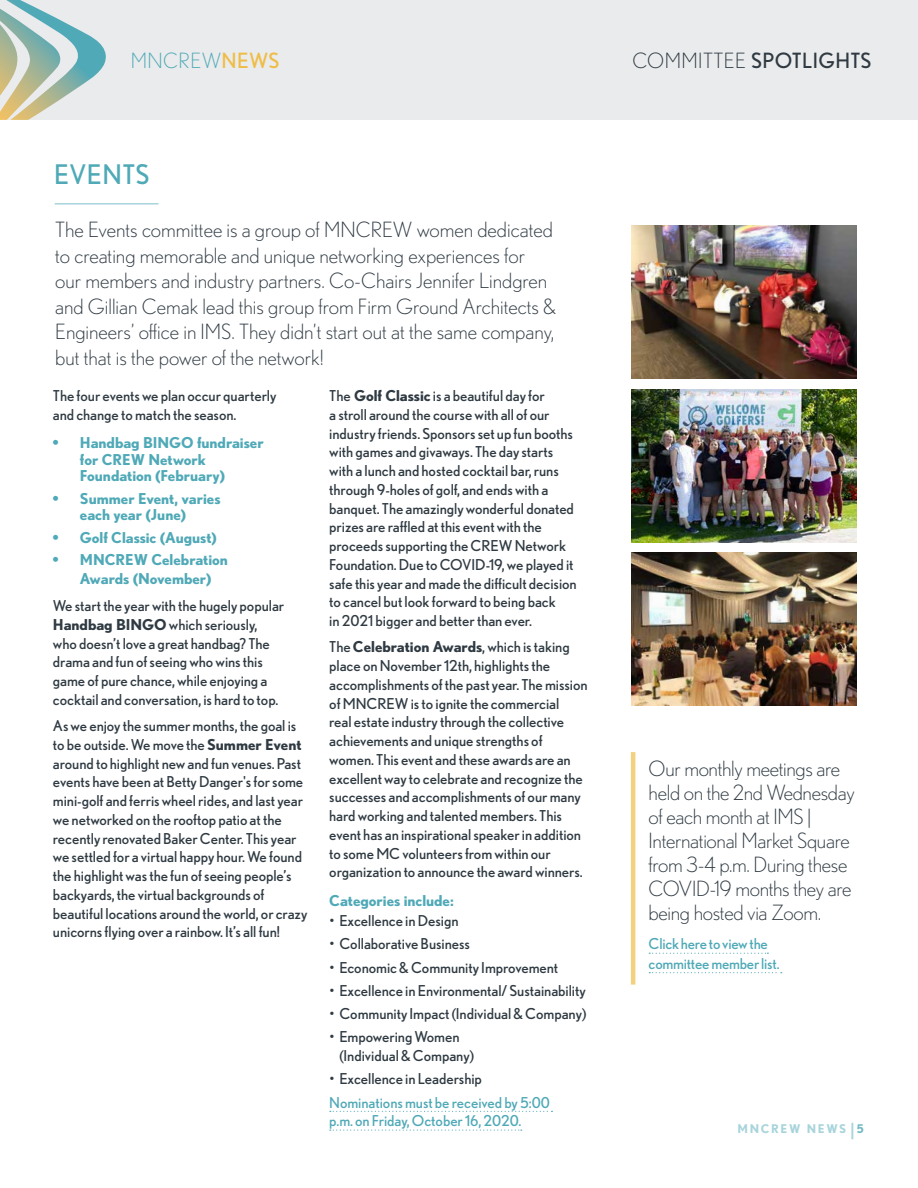
<style>
.page{position:relative;width:918px;height:1188px;background:#fff}
.page>*{position:absolute;margin:0;border:0;box-sizing:border-box;transform-origin:0 0}
.t1{font:27px "Nobel";letter-spacing:.02em;color:#4fa9b7}
.t2{font:300 21px/24px "Nobel";color:#2f3a42}
.t3{font:21px "Nobel";letter-spacing:.02em;color:#2f3a42}
.t4{font:300 21px "Nobel";letter-spacing:.02em;color:#4fa9b7}
.t5{font:15px/18.8px "Nobel";letter-spacing:-.005em;color:#2f3a42}
.t6{font:700 15px/16.5px "Nobel";letter-spacing:-.005em;color:#4fa9b7}
.t7{font:15px/18.8px "Nobel";letter-spacing:-.005em;color:#4fa9b7}
.t8{font:700 12px "Nobel";letter-spacing:.14em;color:#a7d4db}
.s1{font-weight:400;color:#efbd47}
.s2{font-weight:700}
.s3{font-weight:300}
.s4{font-size:18px}
.s5{color:#72bac5}
</style>
<div class="page">
<div style="left:0;top:0;width:918px;height:120px;background:#eaebec"></div>
<svg style="left:0;top:0;width:106px;height:120px"></svg>
<svg style="left:330px;top:1111px;width:222px;height:1px"></svg>
<svg style="left:330px;top:1130px;width:192px;height:1px"></svg>
<hr style="left:55px;top:203px;width:104px;height:2px;background:#a7d4db">
<svg style="left:649px;top:953px;width:119px;height:1px"></svg>
<svg style="left:649px;top:972px;width:133px;height:1px"></svg>
<hr style="left:631px;top:752px;width:4px;height:233px;background:#f4d17e">
<img style="left:632px;top:226px;width:225px;height:153px">
<img style="left:632px;top:389px;width:225px;height:153px">
<img style="left:632px;top:553px;width:225px;height:153px">
<h2 class="t4" style="left:131px;top:48px;width:150px">MNCREW<span class="s1">NEWS</span></h2>
<h1 class="t1" style="left:54px;top:158px;width:97px">EVENTS</h1>
<p class="t2" style="left:55px;top:217px;width:503px;line-height:25.5px">The Events committee is a group of MNCREW women dedicated to creating memorable and unique networking experiences for<br>our members and industry partners. Co-Chairs Jennifer Lindgren and Gillian Cemak lead this group from Firm Ground Architects &amp; Engineers’ office in IMS. They didn’t start out at the same company, but that is the power of the network!</p>
<p class="t5" style="left:53px;top:386px;width:225px">The four events we plan occur quarterly and change to match the season.</p>
<p class="t6" style="left:80px;top:434px;width:185px;text-indent:-27px">• Handbag BINGO fundraiser for CREW Network<br>Foundation (February)</p>
<p class="t6" style="left:53px;top:490px;width:169px;text-align:center">• Summer Event, varies each year (June)</p>
<p class="t6" style="left:53px;top:529px;width:165px">• Golf Classic (August)</p>
<p class="t6" style="left:80px;top:550px;width:149px;line-height:18.8px;text-indent:-27px">• MNCREW Celebration<br>Awards (November)</p>
<p class="t5" style="left:53px;top:596px;width:233px">We start the year with the hugely popular <span class="s2">Handbag BINGO</span> which seriously, who doesn’t love a great handbag? The drama and fun of seeing who wins this game of pure chance, while enjoying a cocktail and conversation, is hard to top.</p>
<p class="t5" style="left:53px;top:716px;width:256px">As we enjoy the summer months, the goal is to be outside. We move the <span class="s2">Summer Event </span>around to highlight new and fun venues. Past events have been at Betty Danger's for some mini-golf and ferris wheel rides, and last year we networked on the rooftop patio at the recently renovated Baker Center. This year we settled for a virtual happy hour. We found the highlight was the fun of seeing people’s backyards, the virtual backgrounds of beautiful locations around the world, or crazy unicorns flying over a rainbow. It’s all fun!</p>
<p class="t5" style="left:329px;top:386px;width:249px">The <span class="s2">Golf Classic</span> is a beautiful day for<br>a stroll around the course with all of our industry friends. Sponsors set up fun booths with games and givaways. The day starts with a lunch and hosted cocktail bar, runs through 9-holes of golf, and ends with a banquet. The amazingly wonderful donated prizes are raffled at this event with the proceeds supporting the CREW Network Foundation. Due to COVID-19, we played it safe this year and made the difficult decision to cancel but look forward to being back<br>in 2021 bigger and better than ever.</p>
<p class="t5" style="left:329px;top:637px;width:260px">The <span class="s2">Celebration Awards</span>, which is taking place on November 12th, highlights the accomplishments of the past year. The mission of MNCREW is to ignite the commercial<br>real estate industry through the collective achievements and unique strengths of women. This event and these awards are an excellent way to celebrate and recognize the successes and accomplishments of our many hard working and talented members. This event has an inspirational speaker in addition to some MC volunteers from within our organization to announce the award winners.</p>
<p class="t6" style="left:329px;top:892px;width:126px">Categories include:</p>
<p class="t5" style="left:329px;top:911px;width:131px">• Excellence in Design</p>
<p class="t5" style="left:329px;top:934px;width:142px">• Collaborative Business</p>
<p class="t5" style="left:329px;top:958px;width:231px">• Economic &amp; Community Improvement</p>
<p class="t5" style="left:329px;top:981px;width:258px">• Excellence in Environmental/ Sustainability</p>
<p class="t5" style="left:329px;top:1004px;width:259px">• Community Impact (Individual &amp; Company)</p>
<p class="t5" style="left:339px;top:1027px;width:136px;text-indent:-10px">• Empowering Women (Individual &amp; Company)</p>
<p class="t5" style="left:329px;top:1069px;width:154px">• Excellence in Leadership</p>
<p class="t7" style="left:329px;top:1093px;width:222px">Nominations must be received by 5:00 p.m. on Friday, October 16, 2020.</p>
<h2 class="t3" style="left:633px;top:48px;width:241px"><span class="s3">COMMITTEE</span> SPOTLIGHTS</h2>
<h2 class="t2" style="left:649px;top:756px;width:208px">Our monthly meetings are held on the 2nd Wednesday of each month at IMS |<br>International Market Square from 3-4 p.m. During these<br>COVID-19 months they are being hosted via Zoom.</h2>
<p class="t7" style="left:649px;top:934px;width:132px;line-height:19.5px">Click here to view the committee member list.</p>
<p class="t8" style="left:737px;top:1121px;width:128px">MNCREW NEWS <span class="s4">|</span> <span class="s5">5</span></p>
</div>
